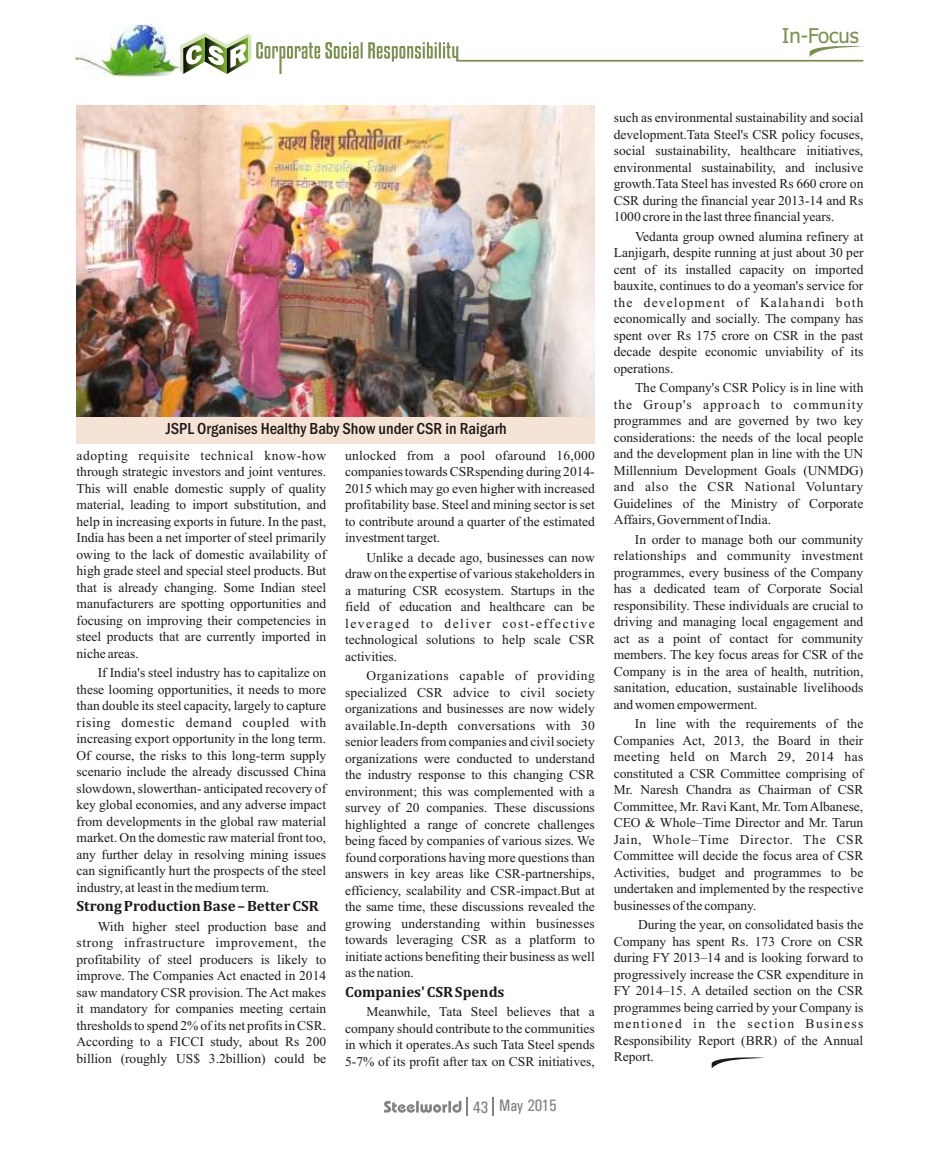
<style>
.page{position:relative;width:940px;height:1174px;background:#fff}
.page>*{position:absolute;margin:0;border:0;box-sizing:border-box;transform-origin:0 0}
.t1{font:20.4px "Tahoma";color:#7a914d}
.t2{font:16.65px "Univers Condensed";color:#828282}
.t3{font:500 condensed 16.5px "Franklin Gothic";color:#1f1a17}
.t4{font:700 15px "Cambria";color:#1f1a17}
.t5{font:13.5px/16.5px "Times New Roman";color:#1f1a17;text-align:justify}
</style>
<div class="page">
<img style="left:75px;top:24px;width:105px;height:53px">
<svg style="left:180px;top:33px;width:683px;height:41px"></svg>
<img style="left:77px;top:106px;width:518px;height:311px">
<div style="left:77px;top:417px;width:518px;height:26px;background:#f5e3d6"></div>
<svg style="left:711px;top:1057px;width:54px;height:11px"></svg>
<svg style="left:384px;top:1097px;width:84px;height:19px"></svg>
<svg style="left:493px;top:1097px;width:1px;height:19px"></svg>
<h1 class="t1" style="left:782px;top:28px;width:79px">In-Focus</h1>
<p class="t3" style="left:166px;top:423px;width:342px">JSPL Organises Healthy Baby Show under CSR in Raigarh</p>
<p class="t5" style="left:77px;top:448px;width:251px">adopting requisite technical know-how through strategic investors and joint ventures.<br>This will enable domestic supply of quality material, leading to import substitution, and help in increasing exports in future. In the past, India has been a net importer of steel primarily owing to the lack of domestic availability of high grade steel and special steel products. But that is already changing. Some Indian steel manufacturers are spotting opportunities and focusing on improving their competencies in steel products that are currently imported in niche areas.</p>
<p class="t5" style="left:77px;top:665px;width:251px;text-indent:21px">If India's steel industry has to capitalize on these looming opportunities, it needs to more than double its steel capacity, largely to capture rising domestic demand coupled with increasing export opportunity in the long term.<br>Of course, the risks to this long-term supply scenario include the already discussed China slowdown, slowerthan- anticipated recovery of key global economies, and any adverse impact from developments in the global raw material market. On the domestic raw material front too, any further delay in resolving mining issues can significantly hurt the prospects of the steel industry, at least in the medium term.</p>
<p class="t4" style="left:77px;top:899px;width:244px">Strong Production Base – Better CSR</p>
<p class="t5" style="left:76px;top:919px;width:251px;text-indent:21px">With higher steel production base and strong infrastructure improvement, the profitability of steel producers is likely to improve. The Companies Act enacted in 2014 saw mandatory CSR provision. The Act makes it mandatory for companies meeting certain thresholds to spend 2% of its net profits in CSR.<br>According to a FICCI study, about Rs 200 billion (roughly US$ 3.2billion) could be</p>
<p class="t5" style="left:345px;top:448px;width:251px">unlocked from a pool ofaround 16,000 companies towards CSRspending during 2014- 2015 which may go even higher with increased profitability base. Steel and mining sector is set to contribute around a quarter of the estimated investment target.</p>
<p class="t5" style="left:345px;top:550px;width:251px;text-indent:21px">Unlike a decade ago, businesses can now draw on the expertise of various stakeholders in a maturing CSR ecosystem. Startups in the field of education and healthcare can be leveraged to deliver cost-effective technological solutions to help scale CSR activities.</p>
<p class="t5" style="left:345px;top:668px;width:251px;text-indent:21px">Organizations capable of providing specialized CSR advice to civil society organizations and businesses are now widely available.In-depth conversations with 30 senior leaders from companies and civil society organizations were conducted to understand the industry response to this changing CSR environment; this was complemented with a survey of 20 companies. These discussions highlighted a range of concrete challenges being faced by companies of various sizes. We found corporations having more questions than answers in key areas like CSR-partnerships, efficiency, scalability and CSR-impact.But at the same time, these discussions revealed the growing understanding within businesses towards leveraging CSR as a platform to initiate actions benefiting their business as well as the nation.</p>
<p class="t4" style="left:345px;top:985px;width:161px">Companies' CSR Spends</p>
<p class="t5" style="left:345px;top:1004px;width:251px;text-indent:21px">Meanwhile, Tata Steel believes that a company should contribute to the communities in which it operates.As such Tata Steel spends 5-7% of its profit after tax on CSR initiatives,</p>
<p class="t2" style="left:473px;top:1099px;width:85px">43 May 2015</p>
<p class="t5" style="left:614px;top:111px;width:251px">such as environmental sustainability and social development.Tata Steel's CSR policy focuses, social sustainability, healthcare initiatives, environmental sustainability, and inclusive growth.Tata Steel has invested Rs 660 crore on CSR during the financial year 2013-14 and Rs 1000 crore in the last three financial years.</p>
<p class="t5" style="left:614px;top:229px;width:251px;text-indent:21px">Vedanta group owned alumina refinery at Lanjigarh, despite running at just about 30 per cent of its installed capacity on imported bauxite, continues to do a yeoman's service for the development of Kalahandi both economically and socially. The company has spent over Rs 175 crore on CSR in the past decade despite economic unviability of its operations.</p>
<p class="t5" style="left:614px;top:381px;width:251px;text-indent:21px">The Company's CSR Policy is in line with the Group's approach to community programmes and are governed by two key considerations: the needs of the local people and the development plan in line with the UN Millennium Development Goals (UNMDG) and also the CSR National Voluntary Guidelines of the Ministry of Corporate Affairs, Government of India.</p>
<p class="t5" style="left:614px;top:532px;width:251px;text-indent:21px">In order to manage both our community relationships and community investment programmes, every business of the Company has a dedicated team of Corporate Social responsibility. These individuals are crucial to driving and managing local engagement and act as a point of contact for community members. The key focus areas for CSR of the Company is in the area of health, nutrition, sanitation, education, sustainable livelihoods and women empowerment.</p>
<p class="t5" style="left:613px;top:717px;width:251px;text-indent:21px">In line with the requirements of the Companies Act, 2013, the Board in their meeting held on March 29, 2014 has constituted a CSR Committee comprising of Mr. Naresh Chandra as Chairman of CSR Committee, Mr. Ravi Kant, Mr. Tom Albanese, CEO &amp; Whole–Time Director and Mr. Tarun Jain, Whole–Time Director. The CSR Committee will decide the focus area of CSR Activities, budget and programmes to be undertaken and implemented by the respective businesses of the company.</p>
<p class="t5" style="left:613px;top:918px;width:251px;text-indent:24px">During the year, on consolidated basis the Company has spent Rs. 173 Crore on CSR during FY 2013–14 and is looking forward to progressively increase the CSR expenditure in FY 2014–15. A detailed section on the CSR programmes being carried by your Company is mentioned in the section Business Responsibility Report (BRR) of the Annual Report.</p>
</div>
